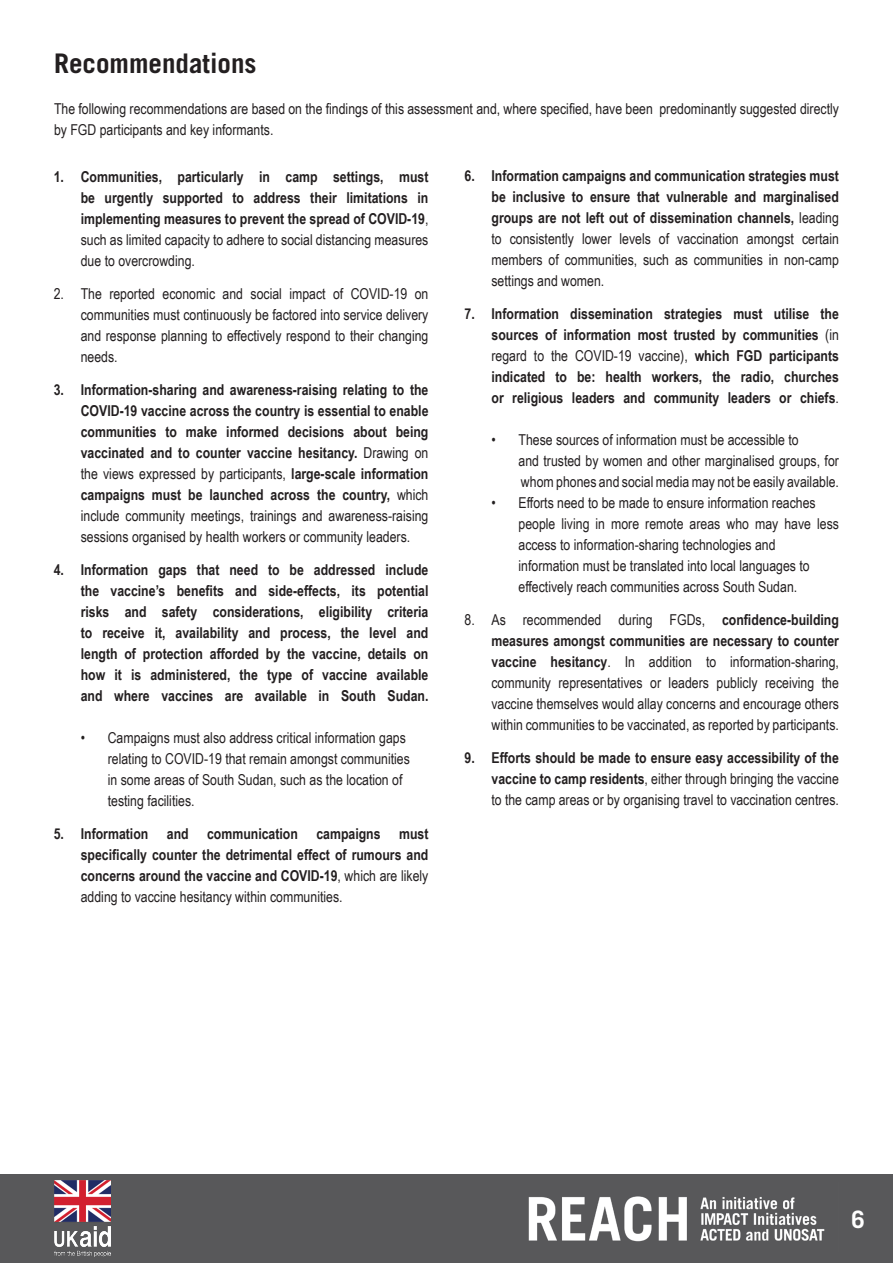
<style>
.page{position:relative;width:893px;height:1263px;background:#fff}
.page>*{position:absolute;margin:0;border:0;box-sizing:border-box;transform-origin:0 0}
.Intro_bold{font:700 27px "Trade Gothic LT Std";color:#231f20}
.REACH_body_text_back{font:700 24px "Trade Gothic LT Std";color:#fff}
.t1{font:700 15px/21px "Arial Narrow";color:#231f20;text-align:justify}
.REACH_body_text_back-2{font:15px/21px "Arial Narrow";color:#231f20}
.s1{font-weight:400}
.s2{font-weight:700}
</style>
<div class="page">
<div style="left:0;top:1175px;width:893px;height:88px;background:#58585a"></div>
<img style="left:528px;top:1196px;width:297px;height:46px">
<img style="left:54px;top:1181px;width:56px;height:75px">
<p class="Intro_bold" style="left:54px;top:47px;width:204px">Recommendations</p>
<p class="REACH_body_text_back-2" style="left:54px;top:98px;width:786px">The following recommendations are based on the findings of this assessment and, where specified, have been predominantly suggested directly by FGD participants and key informants.</p>
<p class="t1" style="left:81px;top:165px;width:349px;text-indent:-27px">1. Communities, particularly in camp settings, must be urgently supported to address their limitations in implementing measures to prevent the spread of COVID-19<span class="s1">, such as limited capacity to adhere to social distancing measures due to overcrowding.</span></p>
<p class="REACH_body_text_back-2" style="left:81px;top:282px;width:349px;text-align:justify;text-indent:-27px">2. The reported economic and social impact of COVID-19 on communities must continuously be factored into service delivery and response planning to effectively respond to their changing needs.</p>
<p class="t1" style="left:81px;top:378px;width:349px;text-indent:-27px">3. Information-sharing and awareness-raising relating to the COVID-19 vaccine across the country is essential to enable communities to make informed decisions about being vaccinated and to counter vaccine hesitancy. <span class="s1">Drawing on the views expressed by participants,</span> large-scale information campaigns must be launched across the country, <span class="s1">which include community meetings, trainings and awareness-raising sessions organised by health workers or community leaders.</span></p>
<p class="t1" style="left:81px;top:558px;width:349px;text-indent:-27px">4. Information gaps that need to be addressed include the vaccine’s benefits and side-effects, its potential risks and safety considerations, eligibility criteria to receive it, availability and process, the level and length of protection afforded by the vaccine, details on how it is administered, the type of vaccine available and where vaccines are available in South Sudan.</p>
<p class="REACH_body_text_back-2" style="left:108px;top:726px;width:304px;text-indent:-27px">• Campaigns must also address critical information gaps relating to COVID-19 that remain amongst communities in some areas of South Sudan, such as the location of testing facilities.</p>
<p class="t1" style="left:81px;top:822px;width:349px;text-indent:-27px">5. Information and communication campaigns must specifically counter the detrimental effect of rumours and concerns around the vaccine and COVID-19<span class="s1">, which are likely adding to vaccine hesitancy within communities.</span></p>
<p class="t1" style="left:491px;top:165px;width:349px;text-indent:-27px">6. Information campaigns and communication strategies must be inclusive to ensure that vulnerable and marginalised groups are not left out of dissemination channels, <span class="s1">leading to consistently lower levels of vaccination amongst certain members of communities, such as communities in non-camp settings and women.</span></p>
<p class="t1" style="left:491px;top:303px;width:349px;text-indent:-27px">7. Information dissemination strategies must utilise the sources of information most trusted by communities <span class="s1">(in regard to the COVID-19 vaccine),</span> which FGD participants indicated to be: health workers, the radio, churches or religious leaders and community leaders or chiefs<span class="s1">.</span></p>
<p class="REACH_body_text_back-2" style="left:518px;top:429px;width:322px;text-indent:-27px">• These sources of information must be accessible to<br>and trusted by women and other marginalised groups, for whom phones and social media may not be easily available.</p>
<p class="REACH_body_text_back-2" style="left:518px;top:492px;width:322px;text-indent:-27px">• Efforts need to be made to ensure information reaches people living in more remote areas who may have less access to information-sharing technologies and information must be translated into local languages to effectively reach communities across South Sudan.</p>
<p class="REACH_body_text_back-2" style="left:491px;top:609px;width:349px;text-align:justify;text-indent:-27px">8. As recommended during FGDs, <span class="s2">confidence-building measures amongst communities are necessary to counter vaccine hesitancy</span>. In addition to information-sharing, community representatives or leaders publicly receiving the vaccine themselves would allay concerns and encourage others within communities to be vaccinated, as reported by participants.</p>
<p class="REACH_body_text_back-2" style="left:491px;top:747px;width:349px;text-align:justify;text-indent:-27px"><span class="s2">9. Efforts should be made to ensure easy accessibility of the vaccine to camp residents</span>, either through bringing the vaccine to the camp areas or by organising travel to vaccination centres.</p>
<p class="REACH_body_text_back" style="left:851px;top:1205px;width:15px">6</p>
</div>
